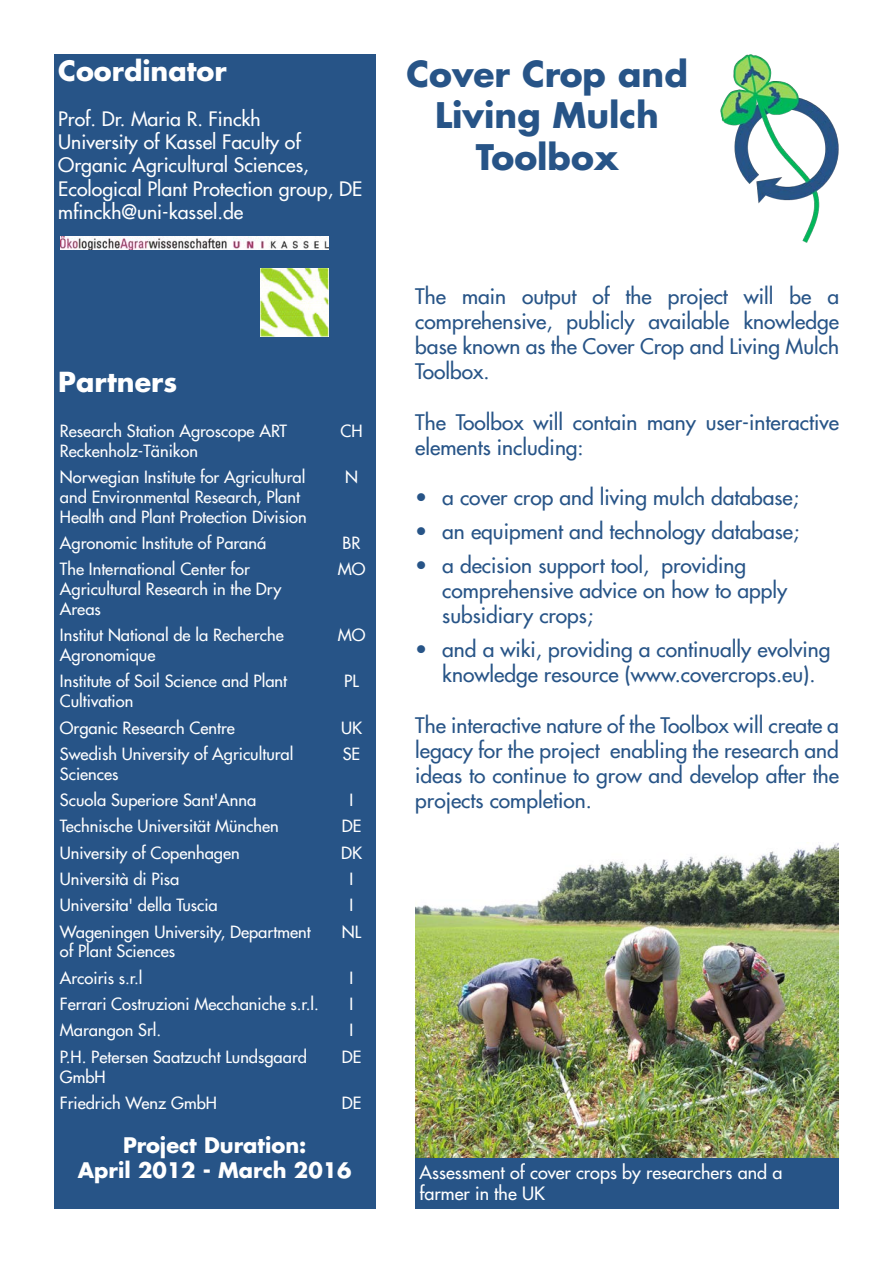
<style>
.page{position:relative;width:893px;height:1263px;background:#fff}
.page>*{position:absolute;margin:0;border:0;box-sizing:border-box;transform-origin:0 0}
.t1{font:700 34.5px/41.4px "Futura";color:#275487;text-align:center}
.t2{font:700 27px "Futura";color:#fff}
.t3{font:500 21px/25.2px "Futura";color:#275487;text-align:justify}
.t4{font:700 21px "Futura";color:#fff}
.t5{font:500 19.5px/23.4px "Futura";color:#fff}
.t6{font:500 18px/21.6px "Futura";color:#fff}
.t7{font:500 16.5px/19.8px "Futura";color:#fff}
</style>
<div class="page">
<img style="left:720px;top:54px;width:119px;height:188px">
<div style="left:54px;top:54px;width:321px;height:385px;background:#275487"></div>
<div style="left:54px;top:1131px;width:321px;height:78px;background:#275487"></div>
<div style="left:54px;top:417px;width:322px;height:714px;background:#275487"></div>
<img style="left:61px;top:236px;width:268px;height:14px">
<img style="left:261px;top:268px;width:68px;height:69px">
<img style="left:415px;top:842px;width:424px;height:317px">
<div style="left:415px;top:1159px;width:424px;height:50px;background:#275487"></div>
<p class="t2" style="left:58px;top:53px;width:170px">Coordinator</p>
<p class="t5" style="left:58px;top:107px;width:204px">Prof. Dr. Maria R. Finckh</p>
<p class="t5" style="left:58px;top:130px;width:305px">University of Kassel Faculty of<br>Organic Agricultural Sciences,<br>Ecological Plant Protection group, DE</p>
<p class="t5" style="left:58px;top:200px;width:187px">mfinckh@uni-kassel.de</p>
<p class="t2" style="left:58px;top:364px;width:121px">Partners</p>
<p class="t7" style="left:60px;top:421px;width:229px">Research Station Agroscope ART<br>Reckenholz-Tänikon</p>
<p class="t7" style="left:340px;top:421px;width:24px">CH</p>
<p class="t7" style="left:60px;top:467px;width:248px">Norwegian Institute for Agricultural and Environmental Research, Plant<br>Health and Plant Protection Division</p>
<p class="t7" style="left:345px;top:467px;width:14px">N</p>
<p class="t7" style="left:60px;top:533px;width:208px">Agronomic Institute of Paraná</p>
<p class="t7" style="left:343px;top:533px;width:19px">BR</p>
<p class="t7" style="left:60px;top:559px;width:223px">The International Center for<br>Agricultural Research in the Dry<br>Areas</p>
<p class="t7" style="left:338px;top:559px;width:29px">MO</p>
<p class="t7" style="left:60px;top:625px;width:225px">Institut National de la Recherche<br>Agronomique</p>
<p class="t7" style="left:338px;top:625px;width:29px">MO</p>
<p class="t7" style="left:60px;top:672px;width:229px">Institute of Soil Science and Plant<br>Cultivation</p>
<p class="t7" style="left:344px;top:672px;width:16px">PL</p>
<p class="t7" style="left:60px;top:718px;width:177px">Organic Research Centre</p>
<p class="t7" style="left:341px;top:718px;width:22px">UK</p>
<p class="t7" style="left:60px;top:744px;width:235px">Swedish University of Agricultural<br>Sciences</p>
<p class="t7" style="left:343px;top:744px;width:19px">SE</p>
<p class="t7" style="left:60px;top:790px;width:198px">Scuola Superiore Sant'Anna</p>
<p class="t7" style="left:350px;top:790px;width:5px">I</p>
<p class="t7" style="left:60px;top:816px;width:220px">Technische Universität München</p>
<p class="t7" style="left:342px;top:816px;width:21px">DE</p>
<p class="t7" style="left:60px;top:843px;width:181px">University of Copenhagen</p>
<p class="t7" style="left:341px;top:843px;width:22px">DK</p>
<p class="t7" style="left:60px;top:869px;width:121px">Università di Pisa</p>
<p class="t7" style="left:350px;top:869px;width:5px">I</p>
<p class="t7" style="left:60px;top:895px;width:159px">Universita' della Tuscia</p>
<p class="t7" style="left:350px;top:895px;width:5px">I</p>
<p class="t7" style="left:60px;top:922px;width:252px">Wageningen University, Department of Plant Sciences</p>
<p class="t7" style="left:342px;top:922px;width:21px">NL</p>
<p class="t7" style="left:60px;top:968px;width:84px">Arcoiris s.r.l</p>
<p class="t7" style="left:350px;top:968px;width:5px">I</p>
<p class="t7" style="left:60px;top:994px;width:261px">Ferrari Costruzioni Mecchaniche s.r.l.</p>
<p class="t7" style="left:350px;top:994px;width:5px">I</p>
<p class="t7" style="left:60px;top:1020px;width:103px">Marangon Srl.</p>
<p class="t7" style="left:350px;top:1020px;width:5px">I</p>
<p class="t7" style="left:60px;top:1047px;width:249px">P.H. Petersen Saatzucht Lundsgaard<br>GmbH</p>
<p class="t7" style="left:342px;top:1047px;width:21px">DE</p>
<p class="t7" style="left:60px;top:1093px;width:159px">Friedrich Wenz GmbH</p>
<p class="t7" style="left:342px;top:1093px;width:21px">DE</p>
<p class="t4" style="left:123px;top:1131px;width:185px">Project Duration:</p>
<p class="t4" style="left:78px;top:1156px;width:275px">April 2012 - March 2016</p>
<p class="t1" style="left:406px;top:53px;width:283px">Cover Crop and<br>Living Mulch<br>Toolbox</p>
<p class="t3" style="left:415px;top:284px;width:425px">The main output of the project will be a comprehensive, publicly available knowledge base known as the Cover Crop and Living Mulch Toolbox.</p>
<p class="t3" style="left:415px;top:410px;width:425px">The Toolbox will contain many user-interactive elements including:</p>
<p class="t3" style="left:415px;top:485px;width:385px">• a cover crop and living mulch database;</p>
<p class="t3" style="left:415px;top:519px;width:385px">• an equipment and technology database;</p>
<p class="t3" style="left:442px;top:553px;width:347px;text-align:left;text-indent:-27px">• a decision support tool, providing comprehensive advice on how to apply subsidiary crops;</p>
<p class="t3" style="left:415px;top:637px;width:417px;text-align:center">• and a wiki, providing a continually evolving knowledge resource (www.covercrops.eu).</p>
<p class="t3" style="left:415px;top:712px;width:425px">The interactive nature of the Toolbox will create a legacy for the project enabling the research and ideas to continue to grow and develop after the projects completion.</p>
<p class="t6" style="left:420px;top:1161px;width:364px">Assessment of cover crops by researchers and a farmer in the UK</p>
</div>
